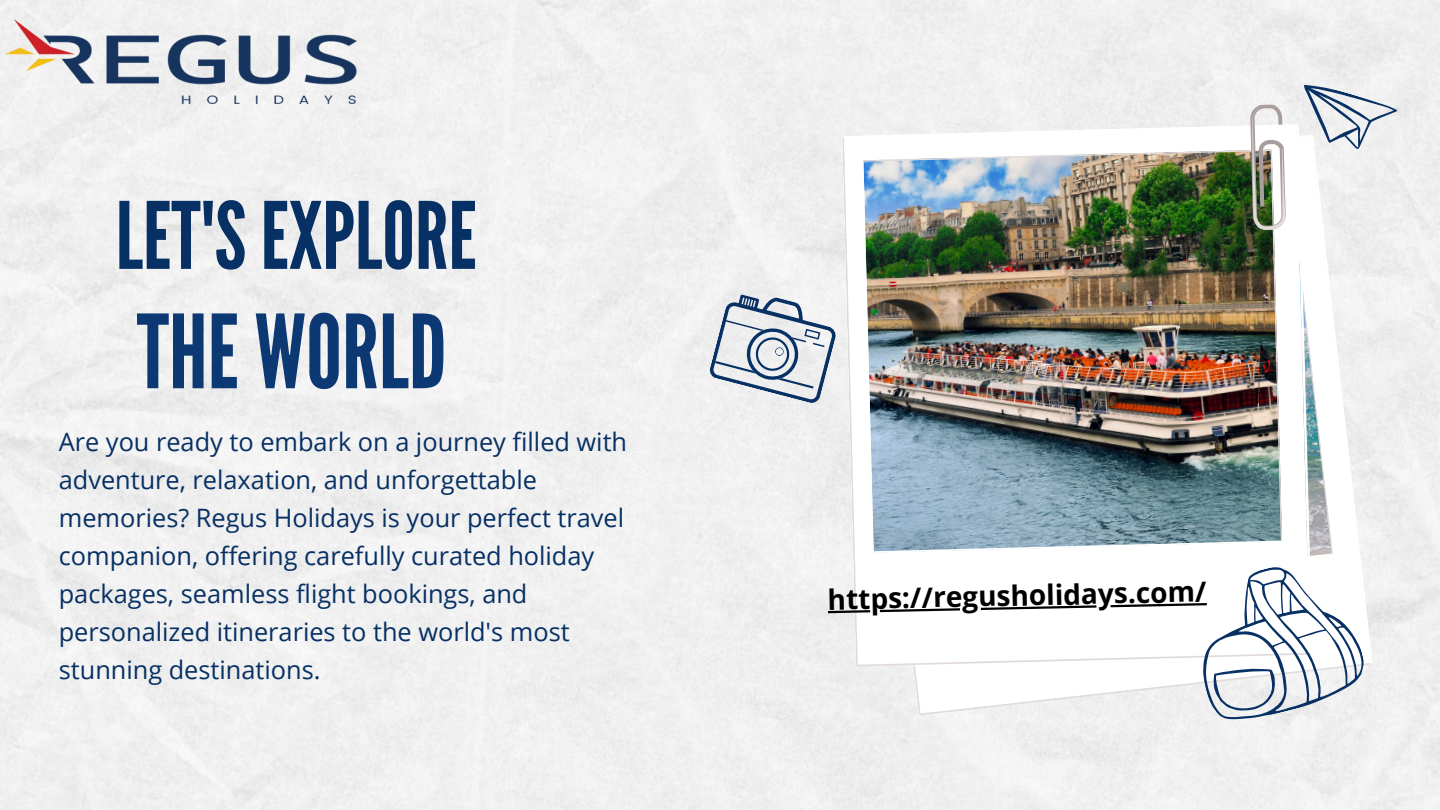
<style>
.page{position:relative;width:1440px;height:810px;background:#fff}
.page>*{position:absolute;margin:0;border:0;box-sizing:border-box;transform-origin:0 0}
.t1{font:101.8px "League Gothic";color:#0c3974}
.t2{font:92.6px "League Gothic";color:#073064}
.t3{font:700 28px "Open Sans";color:#000}
.t4{font:25.3px/38px "Open Sans";color:#073064}
</style>
<div class="page">
<img style="left:843px;top:124px;width:530px;height:540px">
<svg style="left:1250px;top:81px;width:148px;height:149px"></svg>
<svg style="left:828px;top:551px;width:543px;height:178px"></svg>
<svg style="left:708px;top:285px;width:134px;height:120px"></svg>
<img style="left:5px;top:20px;width:352px;height:90px">
<h1 class="t2" style="left:116px;top:182px;width:363px">LET'SEXPLORE</h1>
<p class="t1" style="left:137px;top:293px;width:311px">THE WORLD</p>
<p class="t4" style="left:59px;top:422px;width:570px">Are you ready to embark on a journey filled with adventure, relaxation, and unforgettable memories? Regus Holidays is your perfect travel companion, offering carefully curated holiday packages, seamless flight bookings, and personalized itineraries to the world's most stunning destinations.</p>
<p class="t3" style="left:827px;top:579px;width:380px;rotate:-1deg">https://regusholidays.com/</p>
</div>
